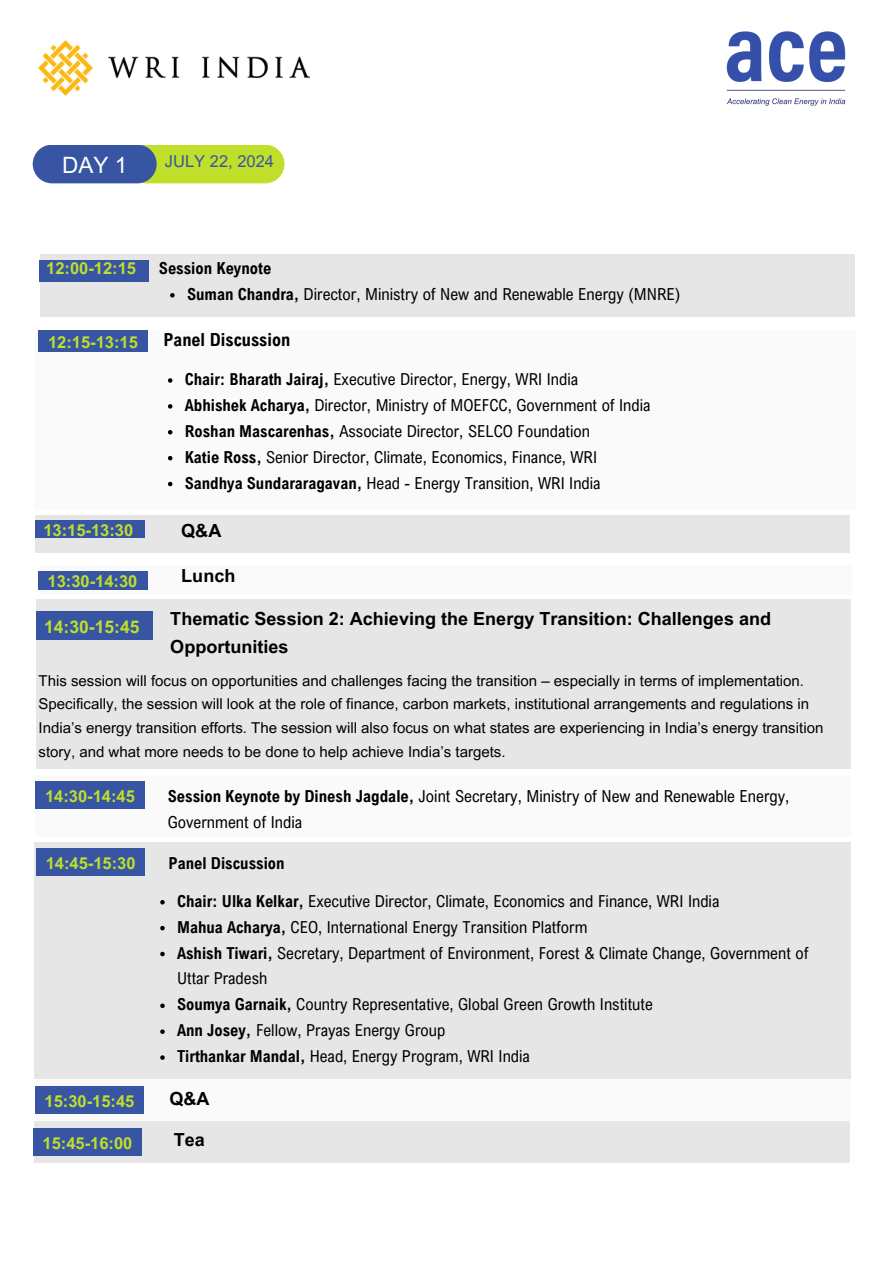
<style>
.page{position:relative;width:894px;height:1264px;background:#fff}
.page>*{position:absolute;margin:0;border:0;box-sizing:border-box;transform-origin:0 0}
.t1{font:22.5px "Arial MT Pro";color:#fff}
.t2{font:700 18px/28.2px "Arial MT Pro";color:#000}
.t3{font:700 18px "Arial Nova Cond";color:#000}
.t4{font:700 17.4px "Arial MT Pro";color:#bfdf2a}
.t5{font:16.5px/25.8px "Arial Nova Cond";color:#000}
.t6{font:700 16.5px "Arial MT Pro";color:#bfdf2a}
.t7{font:700 16.5px "Arial Nova Cond";color:#000}
.t8{font:16.5px "Arial MT Pro";color:#3855a3}
.t9{font:15px/23.7px "Arial MT Pro";color:#000}
.s1{font-weight:700}
</style>
<div class="page">
<img style="left:38px;top:41px;width:271px;height:55px">
<img style="left:726px;top:31px;width:120px;height:75px">
<div style="left:127px;top:145px;width:157px;height:38px;background:#bfdf2a;border-radius:19px"></div>
<div style="left:33px;top:145px;width:124px;height:38px;background:#3855a3;border-radius:19px"></div>
<div style="left:41px;top:255px;width:813px;height:62px;background:#e7e6e6"></div>
<div style="left:39px;top:260px;width:110px;height:21px;background:#3855a3"></div>
<svg style="left:170px;top:293px;width:4px;height:4px"></svg>
<div style="left:35px;top:330px;width:819px;height:180px;background:#fafafa"></div>
<div style="left:38px;top:330px;width:110px;height:22px;background:#3855a3"></div>
<div style="left:35px;top:515px;width:814px;height:38px;background:#e7e6e6"></div>
<div style="left:35px;top:520px;width:109px;height:18px;background:#3855a3"></div>
<div style="left:40px;top:565px;width:810px;height:29px;background:#fafafa"></div>
<div style="left:38px;top:571px;width:110px;height:18px;background:#3855a3"></div>
<svg style="left:168px;top:378px;width:4px;height:5px"></svg>
<svg style="left:168px;top:404px;width:4px;height:4px"></svg>
<svg style="left:168px;top:430px;width:4px;height:4px"></svg>
<svg style="left:168px;top:456px;width:4px;height:4px"></svg>
<svg style="left:168px;top:482px;width:4px;height:4px"></svg>
<div style="left:36px;top:599px;width:814px;height:170px;background:#e7e6e6"></div>
<div style="left:36px;top:611px;width:116px;height:29px;background:#3855a3"></div>
<div style="left:35px;top:775px;width:815px;height:61px;background:#fafafa"></div>
<div style="left:35px;top:781px;width:110px;height:27px;background:#3855a3"></div>
<div style="left:34px;top:1120px;width:815px;height:42px;background:#e7e6e6"></div>
<div style="left:33px;top:1128px;width:109px;height:27px;background:#3855a3"></div>
<div style="left:36px;top:1078px;width:814px;height:42px;background:#fafafa"></div>
<div style="left:35px;top:1086px;width:109px;height:27px;background:#3855a3"></div>
<div style="left:35px;top:842px;width:815px;height:236px;background:#e7e6e6"></div>
<div style="left:36px;top:848px;width:109px;height:27px;background:#3855a3"></div>
<svg style="left:160px;top:900px;width:5px;height:4px"></svg>
<svg style="left:160px;top:925px;width:5px;height:5px"></svg>
<svg style="left:160px;top:951px;width:5px;height:5px"></svg>
<svg style="left:160px;top:1003px;width:5px;height:5px"></svg>
<svg style="left:160px;top:1029px;width:5px;height:4px"></svg>
<svg style="left:160px;top:1055px;width:5px;height:4px"></svg>
<h3 class="t1" style="left:62px;top:156px;width:67px">DAY 1</h3>
<p class="t8" style="left:165px;top:155px;width:111px">JULY 22, 2024</p>
<h4 class="t6" style="left:46px;top:262px;width:91px">12:00-12:15</h4>
<h4 class="t7" style="left:159px;top:258px;width:114px">Session Keynote</h4>
<p class="t5" style="left:187px;top:281px;width:495px"><span class="s1">Suman Chandra,</span> Director, Ministry of New and Renewable Energy (MNRE)</p>
<h4 class="t6" style="left:48px;top:336px;width:91px">12:15-13:15</h4>
<h4 class="t3" style="left:163px;top:328px;width:128px">Panel Discussion</h4>
<p class="t5" style="left:185px;top:366px;width:395px"><span class="s1">Chair: Bharath Jairaj,</span> Executive Director, Energy, WRI India</p>
<h4 class="t5" style="left:185px;top:392px;width:467px"><span class="s1">Abhishek Acharya,</span> Director, Ministry of MOEFCC, Government of India</h4>
<h2 class="t5" style="left:185px;top:417px;width:406px"><span class="s1">Roshan Mascarenhas,</span> Associate Director, SELCO Foundation</h2>
<h4 class="t5" style="left:185px;top:443px;width:414px"><span class="s1">Katie Ross,</span> Senior Director, Climate, Economics, Finance, WRI</h4>
<h4 class="t5" style="left:185px;top:469px;width:417px"><span class="s1">Sandhya Sundararagavan,</span> Head - Energy Transition, WRI India</h4>
<p class="t6" style="left:43px;top:524px;width:91px">13:15-13:30</p>
<p class="t2" style="left:181px;top:518px;width:42px">Q&amp;A</p>
<p class="t6" style="left:48px;top:575px;width:91px">13:30-14:30</p>
<p class="t2" style="left:181px;top:564px;width:56px">Lunch</p>
<h4 class="t4" style="left:44px;top:620px;width:97px">14:30-15:45</h4>
<p class="t2" style="left:170px;top:606px;width:602px">Thematic Session 2: Achieving the Energy Transition: Challenges and<br>Opportunities</p>
<h4 class="t9" style="left:38px;top:670px;width:786px">This session will focus on opportunities and challenges facing the transition – especially in terms of implementation.<br>Specifically, the session will look at the role of finance, carbon markets, institutional arrangements and regulations in India’s energy transition efforts. The session will also focus on what states are experiencing in India’s energy transition story, and what more needs to be done to help achieve India’s targets.</h4>
<h5 class="t5" style="left:168px;top:783px;width:623px"><span class="s1">Session Keynote by Dinesh Jagdale,</span> Joint Secretary, Ministry of New and Renewable Energy,<br>Government of India</h5>
<h4 class="t6" style="left:45px;top:790px;width:91px">14:30-14:45</h4>
<p class="t6" style="left:46px;top:856px;width:91px">14:45-15:30</p>
<p class="t7" style="left:168px;top:853px;width:117px">Panel Discussion</p>
<p class="t5" style="left:177px;top:887px;width:543px"><span class="s1">Chair: Ulka Kelkar,</span> Executive Director, Climate, Economics and Finance, WRI India</p>
<h2 class="t5" style="left:177px;top:913px;width:412px"><span class="s1">Mahua Acharya,</span> CEO, International Energy Transition Platform</h2>
<h4 class="t5" style="left:177px;top:939px;width:632px"><span class="s1">Ashish Tiwari,</span> Secretary, Department of Environment, Forest &amp; Climate Change, Government of<br>Uttar Pradesh</h4>
<h4 class="t5" style="left:177px;top:991px;width:477px"><span class="s1">Soumya Garnaik,</span> Country Representative, Global Green Growth Institute</h4>
<h4 class="t5" style="left:177px;top:1017px;width:354px"><span class="s1">Ann Josey,</span> Fellow, Prayas Energy Group<br><span class="s1">Tirthankar Mandal,</span> Head, Energy Program, WRI India</h4>
<p class="t6" style="left:44px;top:1095px;width:91px">15:30-15:45</p>
<p class="t2" style="left:169px;top:1086px;width:42px">Q&amp;A</p>
<p class="t6" style="left:42px;top:1136px;width:91px">15:45-16:00</p>
<h4 class="t2" style="left:174px;top:1128px;width:32px">Tea</h4>
</div>
